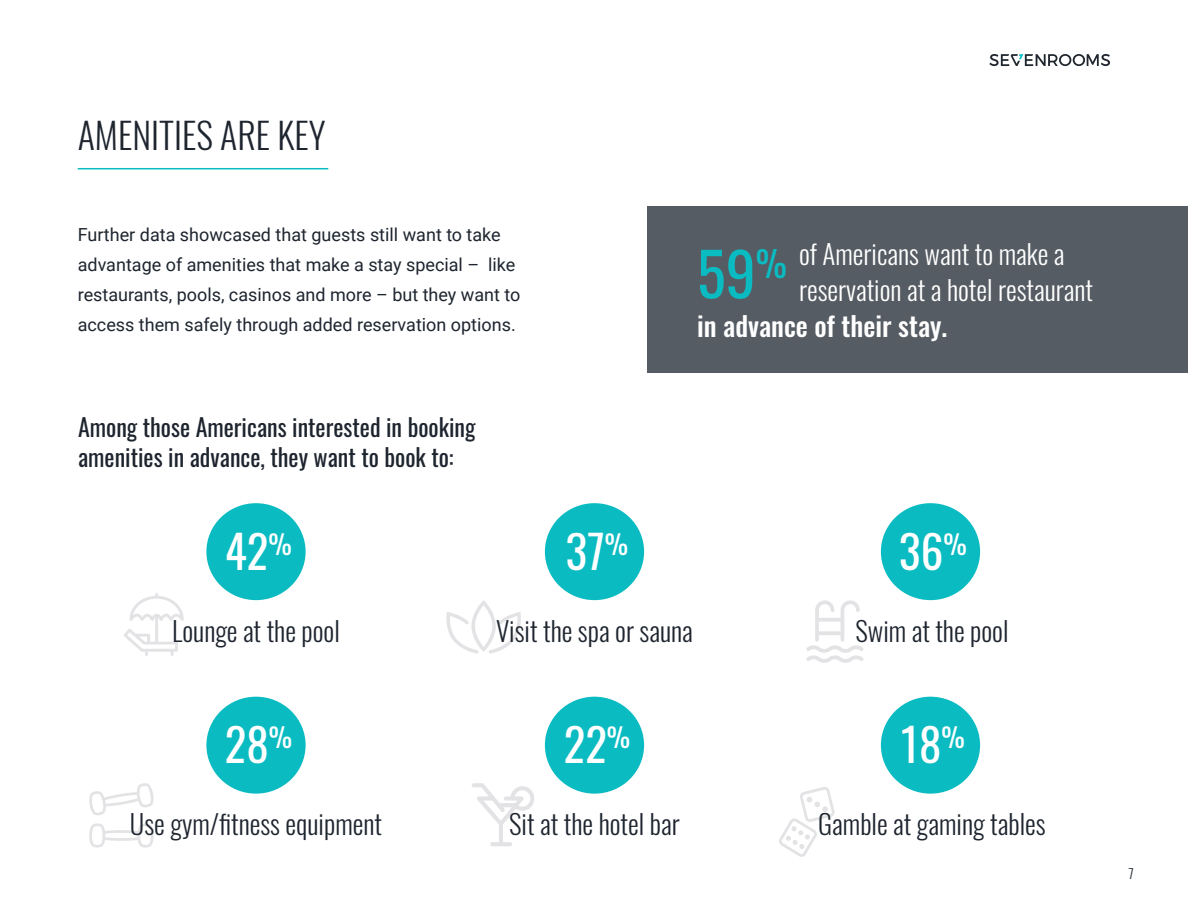
<style>
.page{position:relative;width:1188px;height:918px;background:#fff}
.page>*{position:absolute;margin:0;border:0;box-sizing:border-box;transform-origin:0 0}
.t1{font:60px "Oswald";color:#0abcc2}
.t2{font:45px "Oswald";color:#fff}
.t3{font:300 36px "Oswald";color:#1e252f}
.t4{font:300 27px "Oswald";color:#1e252f}
.t5{font:300 27px "Oswald";color:#fff}
.t6{font:500 27px "Oswald";color:#fff}
.t7{font:24px/30px "Oswald";color:#1e252f}
.t8{font:18px/30px "Roboto";color:#1e252f}
.t9{font:300 13.5px "Oswald";color:#1e252f}
</style>
<div class="page">
<svg style="left:989px;top:54px;width:121px;height:12px"></svg>
<svg style="left:779px;top:787px;width:56px;height:70px"></svg>
<div style="left:814px;top:801px;width:6px;height:7px;background:#e3e3e6;border-radius:2px"></div>
<svg style="left:472px;top:783px;width:62px;height:63px"></svg>
<div style="left:881px;top:503px;width:99px;height:97px;background:#0abcc2;border-radius:50%"></div>
<hr style="left:78px;top:168px;width:250px;height:1px;background:#0abcc2">
<div style="left:648px;top:206px;width:540px;height:167px;background:#565c63"></div>
<div style="left:206px;top:503px;width:100px;height:97px;background:#0abcc2;border-radius:50%"></div>
<div style="left:545px;top:503px;width:99px;height:97px;background:#0abcc2;border-radius:50%"></div>
<div style="left:881px;top:697px;width:99px;height:97px;background:#0abcc2;border-radius:50%"></div>
<div style="left:206px;top:697px;width:100px;height:97px;background:#0abcc2;border-radius:50%"></div>
<div style="left:545px;top:697px;width:99px;height:97px;background:#0abcc2;border-radius:50%"></div>
<svg style="left:446px;top:600px;width:75px;height:53px"></svg>
<svg style="left:806px;top:600px;width:57px;height:63px"></svg>
<svg style="left:89px;top:823px;width:65px;height:25px"></svg>
<svg style="left:89px;top:783px;width:65px;height:32px"></svg>
<svg style="left:124px;top:593px;width:60px;height:63px"></svg>
<p class="t3" style="left:78px;top:103px;width:250px">AMENITIES ARE KEY</p>
<p class="t8" style="left:78px;top:219px;width:444px">Further data showcased that guests still want to take advantage of amenities that make a stay special – like restaurants, pools, casinos and more – but they want to access them safely through added reservation options.</p>
<p class="t7" style="left:78px;top:410px;width:399px">Among those Americans interested in booking amenities in advance, they want to book to:</p>
<p class="t2" style="left:225px;top:511px;width:68px">42<sup>%</sup></p>
<p class="t2" style="left:566px;top:511px;width:64px">37<sup>%</sup></p>
<p class="t5" style="left:799px;top:230px;width:267px">of Americans want to make a</p>
<p class="t5" style="left:799px;top:266px;width:296px">reservation at a hotel restaurant</p>
<p class="t6" style="left:697px;top:312px;width:252px">in advance of their stay.</p>
<p class="t1" style="left:697px;top:221px;width:91px">59<sup>%</sup></p>
<p class="t2" style="left:899px;top:511px;width:69px">36<sup>%</sup></p>
<p class="t4" style="left:172px;top:607px;width:169px">Lounge at the pool</p>
<p class="t4" style="left:496px;top:607px;width:198px">Visit the spa or sauna</p>
<p class="t4" style="left:855px;top:607px;width:155px">Swim at the pool</p>
<p class="t2" style="left:225px;top:705px;width:69px">28<sup>%</sup></p>
<p class="t2" style="left:564px;top:705px;width:68px">22<sup>%</sup></p>
<p class="t2" style="left:901px;top:705px;width:65px">18<sup>%</sup></p>
<p class="t4" style="left:130px;top:800px;width:254px">Use gym/fitness equipment</p>
<p class="t4" style="left:509px;top:800px;width:172px">Sit at the hotel bar</p>
<p class="t4" style="left:818px;top:800px;width:229px">Gamble at gaming tables</p>
<p class="t9" style="left:1129px;top:861px;width:7px">7</p>
</div>
